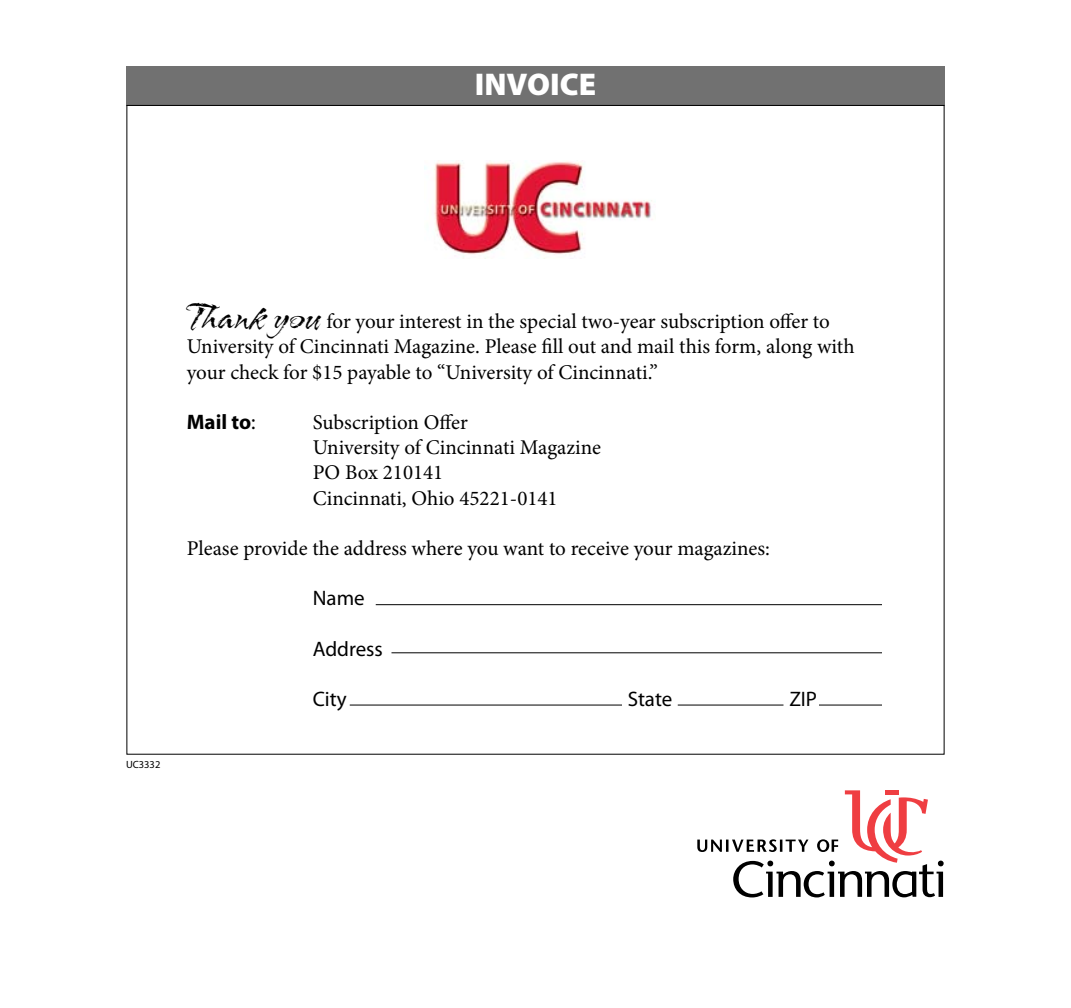
<style>
.page{position:relative;width:1071px;height:1008px;background:#fff}
.page>*{position:absolute;margin:0;border:0;box-sizing:border-box;transform-origin:0 0}
.t1{font:900 31.5px "Myriad Pro";color:#fff}
.t2{font:21px/25.2px "Minion Pro";color:#000}
.t3{font:21px "Myriad Pro";color:#000}
.t4{font:700 21px "Myriad Pro";color:#000}
.t5{font:10.5px "Myriad Pro";color:#000}
.s1{font-family:"Arid ITC";font-size:42px}
.s2{font-weight:400}
</style>
<div class="page">
<div style="left:126px;top:66px;width:819px;height:39px;background:#717171"></div>
<img style="left:424px;top:160px;width:228px;height:99px">
<hr style="left:376px;top:604px;width:506px;height:1px;background:#000">
<hr style="left:391px;top:652px;width:491px;height:1px;background:#000">
<hr style="left:678px;top:705px;width:105px;height:1px;background:#000">
<hr style="left:819px;top:705px;width:63px;height:1px;background:#000">
<hr style="left:350px;top:705px;width:272px;height:1px;background:#000">
<svg style="left:697px;top:790px;width:247px;height:107px"></svg>
<h1 class="t1" style="left:475px;top:63px;width:123px">INVOICE</h1>
<p class="t5" style="left:126px;top:758px;width:36px">UC3332</p>
<p class="t2" style="left:187px;top:309px;width:669px"><span class="s1">Thank you</span> for your interest in the special two-year subscription offer to<br>University of Cincinnati Magazine. Please fill out and mail this form, along with your check for $15 payable to “University of Cincinnati.”</p>
<p class="t4" style="left:187px;top:408px;width:70px">Mail to<span class="s2">:</span></p>
<p class="t2" style="left:313px;top:410px;width:290px">Subscription Offer<br>University of Cincinnati Magazine<br>PO Box 210141<br>Cincinnati, Ohio 45221-0141</p>
<p class="t2" style="left:187px;top:536px;width:585px">Please provide the address where you want to receive your magazines:</p>
<p class="t3" style="left:313px;top:585px;width:53px">Name</p>
<p class="t3" style="left:313px;top:636px;width:72px">Address</p>
<p class="t3" style="left:313px;top:686px;width:36px">City</p>
<p class="t3" style="left:628px;top:686px;width:46px">State</p>
<p class="t3" style="left:789px;top:686px;width:29px">ZIP</p>
</div>
